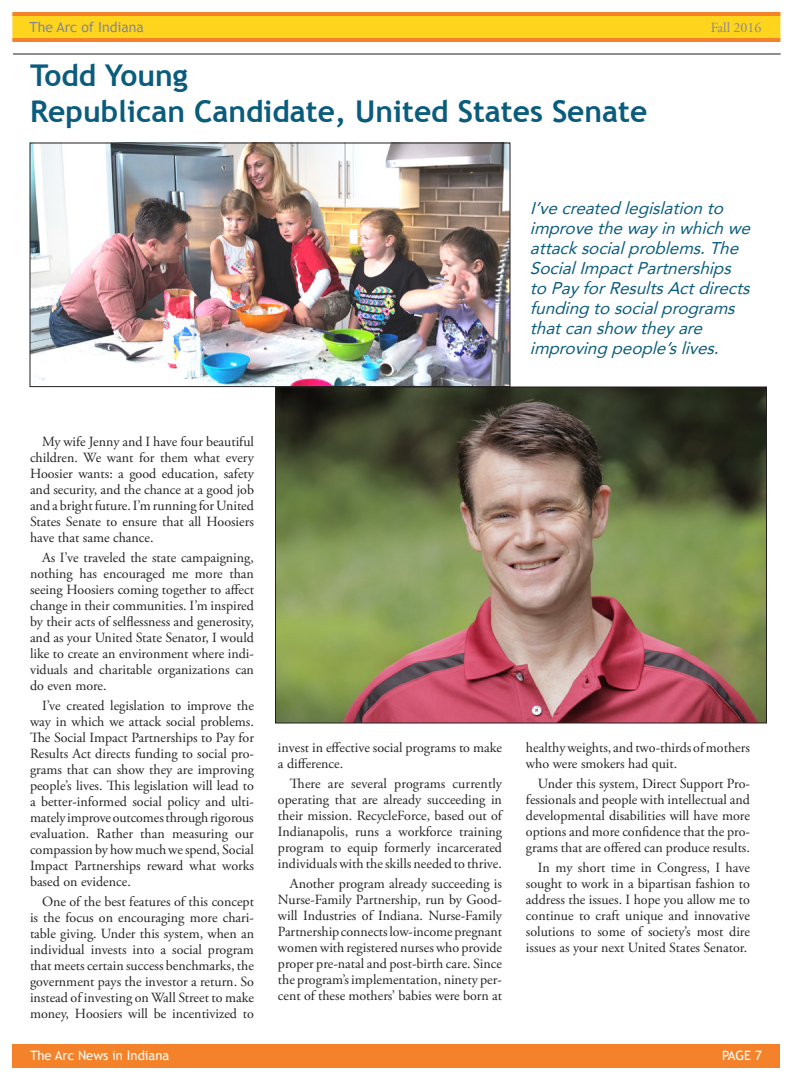
<style>
.page{position:relative;width:792px;height:1080px;background:#fff}
.page>*{position:absolute;margin:0;border:0;box-sizing:border-box;transform-origin:0 0}
.t1{font:700 30px/36px "Trebuchet MS";color:#0a5c7d}
.t2{font:italic 17px/20px "Avenir";color:#0a5c7d}
.t3{font:14px/16px "Adobe Garamond Pro";color:#222;text-align:justify}
.t4{font:14px "Trebuchet MS";color:#87898c}
.t5{font:14px "Adobe Garamond Pro";color:#87898c}
.t6{font:13px "Trebuchet MS";color:#fff}
</style>
<div class="page">
<div style="left:12px;top:14px;width:768px;height:26px;background:#fed41d"></div>
<hr style="left:12px;top:38px;width:768px;height:4px;background:#f4822b">
<hr style="left:12px;top:12px;width:768px;height:4px;background:#f4822b">
<div style="left:12px;top:1044px;width:768px;height:24px;background:#f4822b"></div>
<hr style="left:13px;top:54px;width:768px;height:1px;background:#231f20">
<img style="left:32px;top:144px;width:476px;height:241px">
<div style="left:30px;top:142px;width:480px;height:245px;border:1px solid #231f20"></div>
<img style="left:277px;top:388px;width:488px;height:334px">
<p class="t4" style="left:30px;top:19px;width:116px">The Arc of Indiana</p>
<p class="t5" style="left:711px;top:19px;width:52px">Fall 2016</p>
<h1 class="t1" style="left:30px;top:57px;width:619px">Todd Young<br>Republican Candidate, United States Senate</h1>
<p class="t2" style="left:530px;top:198px;width:224px">I’ve created legislation to improve the way in which we attack social problems. The<br>Social Impact Partnerships to Pay for Results Act directs funding to social programs that can show they are improving people’s lives.</p>
<p class="t3" style="left:30px;top:434px;width:226px;text-indent:12px">My wife Jenny and I have four beautiful children. We want for them what every Hoosier wants: a good education, safety and security, and the chance at a good job and a bright future. I’m running for United States Senate to ensure that all Hoosiers have that same chance.</p>
<p class="t3" style="left:30px;top:550px;width:226px;text-indent:12px">As I’ve traveled the state campaigning, nothing has encouraged me more than seeing Hoosiers coming together to affect change in their communities. I’m inspired by their acts of selflessness and generosity, and as your United State Senator, I would like to create an environment where indi&shy;viduals and charitable organizations can do even more.</p>
<p class="t3" style="left:30px;top:698px;width:226px;text-indent:12px">I’ve created legislation to improve the way in which we attack social problems.<br>The Social Impact Partnerships to Pay for Results Act directs funding to social pro&shy;grams that can show they are improving people’s lives. This legislation will lead to a better-informed social policy and ulti&shy;mately improve outcomes through rigorous evaluation. Rather than measuring our compassion by how much we spend, Social Impact Partnerships reward what works based on evidence.</p>
<p class="t3" style="left:30px;top:894px;width:226px;text-indent:12px">One of the best features of this concept is the focus on encouraging more chari&shy;table giving. Under this system, when an individual invests into a social program that meets certain success benchmarks, the government pays the investor a return. So instead of investing on Wall Street to make money, Hoosiers will be incentivized to</p>
<p class="t3" style="left:278px;top:740px;width:226px">invest in effective social programs to make a difference.</p>
<p class="t3" style="left:278px;top:776px;width:226px;text-indent:12px">There are several programs currently operating that are already succeeding in their mission. RecycleForce, based out of Indianapolis, runs a workforce training program to equip formerly incarcerated individuals with the skills needed to thrive.</p>
<p class="t3" style="left:278px;top:876px;width:226px;text-indent:12px">Another program already succeeding is Nurse-Family Partnership, run by Good&shy;will Industries of Indiana. Nurse-Family Partnership connects low-income pregnant women with registered nurses who provide proper pre-natal and post-birth care. Since the program’s implementation, ninety per&shy;cent of these mothers’ babies were born at</p>
<p class="t3" style="left:526px;top:740px;width:226px">healthy weights, and two-thirds of mothers who were smokers had quit.</p>
<p class="t3" style="left:526px;top:776px;width:226px;text-indent:12px">Under this system, Direct Support Pro&shy;fessionals and people with intellectual and developmental disabilities will have more options and more confidence that the pro&shy;grams that are offered can produce results.</p>
<p class="t3" style="left:526px;top:860px;width:226px;text-indent:12px">In my short time in Congress, I have sought to work in a bipartisan fashion to address the issues. I hope you allow me to continue to craft unique and innovative solutions to some of society’s most dire issues as your next United States Senator.</p>
<p class="t6" style="left:30px;top:1048px;width:141px">The Arc News in Indiana</p>
<p class="t6" style="left:722px;top:1048px;width:41px">PAGE 7</p>
</div>
